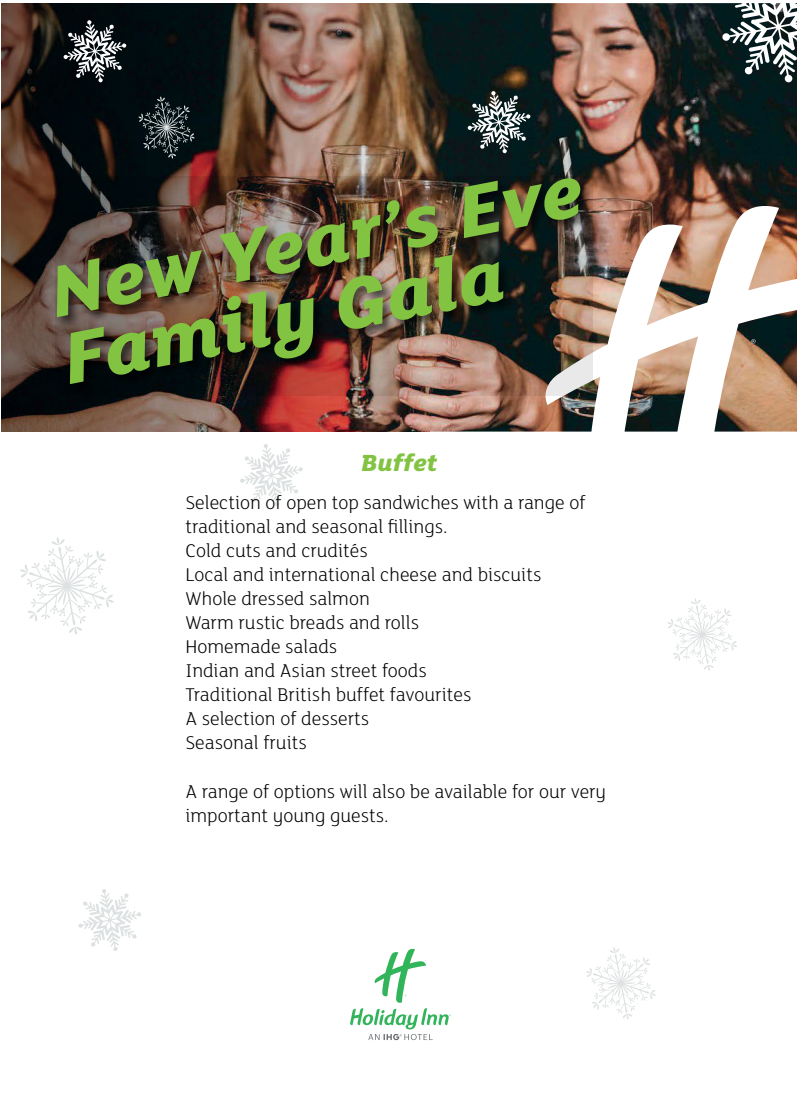
<style>
.page{position:relative;width:797px;height:1105px;background:#fff}
.page>*{position:absolute;margin:0;border:0;box-sizing:border-box;transform-origin:0 0}
.t1{font:italic 800 78.88px/68.1px "FS Lola";color:#82c342}
.t2{font:italic 800 25.38px "FS Lola";color:#82c342}
.t3{font:300 20.12px/24.1px "FS Lola";color:#000001}
</style>
<div class="page">
<img style="left:430px;top:3px;width:367px;height:429px">
<img style="left:1px;top:3px;width:429px;height:429px">
<svg style="left:350px;top:949px;width:101px;height:91px"></svg>
<img style="left:545px;top:205px;width:252px;height:227px">
<svg style="left:751px;top:339px;width:4px;height:4px"></svg>
<svg style="left:667px;top:598px;width:70px;height:73px"></svg>
<svg style="left:20px;top:537px;width:94px;height:98px"></svg>
<svg style="left:586px;top:947px;width:70px;height:72px"></svg>
<svg style="left:138px;top:96px;width:57px;height:63px;background:#242f32"></svg>
<svg style="left:78px;top:889px;width:63px;height:62px"></svg>
<svg style="left:467px;top:91px;width:63px;height:62px;background:#4b5a5b"></svg>
<svg style="left:63px;top:20px;width:63px;height:62px;background:#484d50"></svg>
<svg style="left:240px;top:444px;width:63px;height:62px"></svg>
<img style="left:55px;top:176px;width:537px;height:220px">
<svg style="left:722px;top:3px;width:75px;height:80px"></svg>
<h1 class="t1" style="left:43px;top:255px;width:543px;rotate:-11deg">New Year’s Eve<br>Family Gala</h1>
<p class="t2" style="left:361px;top:446px;width:78px">Buffet</p>
<p class="t3" style="left:185px;top:489px;width:401px">Selection of open top sandwiches with a range of traditional and seasonal fillings.<br>Cold cuts and crudités<br>Local and international cheese and biscuits<br>Whole dressed salmon<br>Warm rustic breads and rolls<br>Homemade salads<br>Indian and Asian street foods<br>Traditional British buffet favourites<br>A selection of desserts<br>Seasonal fruits</p>
<p class="t3" style="left:185px;top:778px;width:422px">A range of options will also be available for our very important young guests.</p>
</div>
